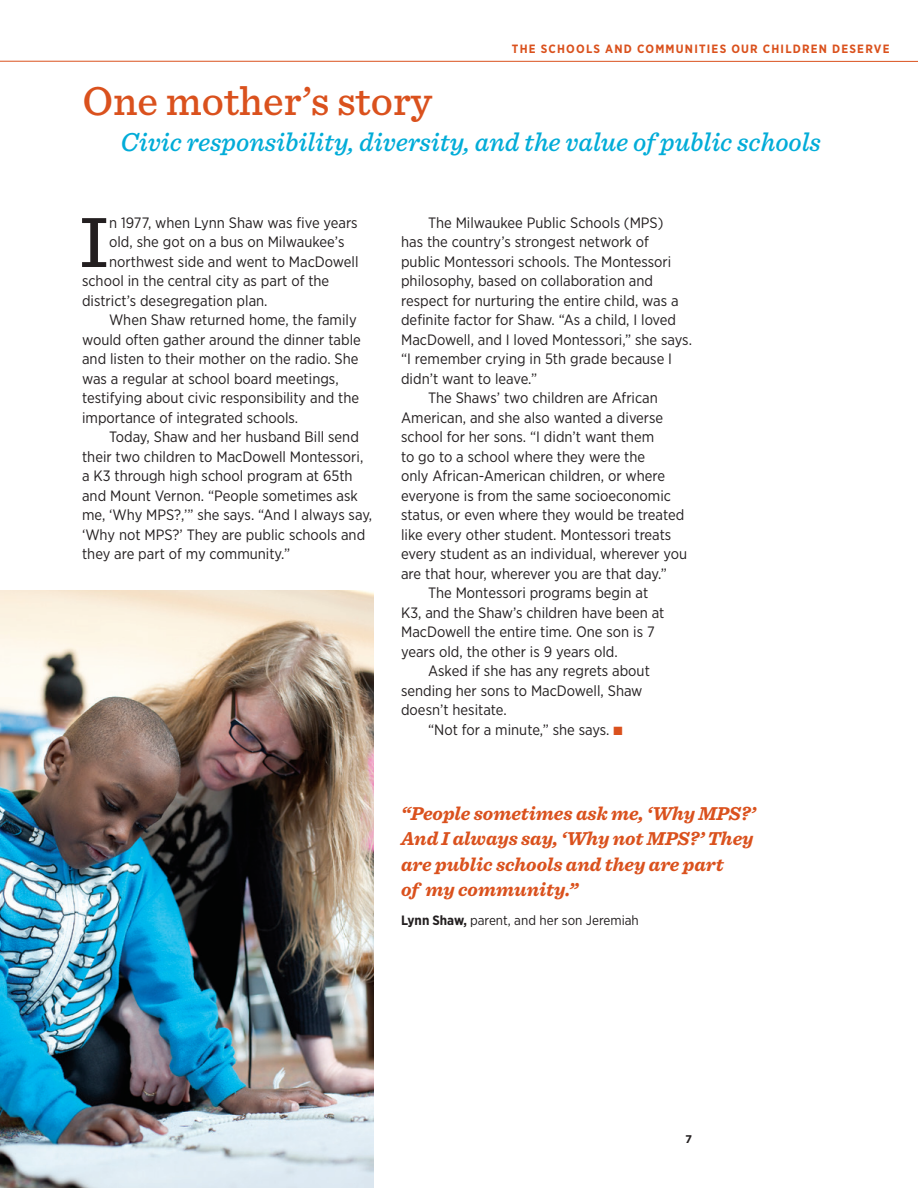
<style>
.page{position:relative;width:918px;height:1188px;background:#fff}
.page>*{position:absolute;margin:0;border:0;box-sizing:border-box;transform-origin:0 0}
.t1{font:500 74.25px "Sentinel";color:#231f20}
.t2{font:500 42px "Sentinel";color:#da511d}
.t3{font:italic 500 27px "Sentinel";color:#02acd8}
.t4{font:italic 700 19.5px/25.5px "Sentinel";color:#da511d}
.t5{font:15px "Gotham Narrow";color:#231f20}
.t6{font:13.5px "Gotham Narrow";color:#231f20}
.t7{font:700 12px "Gotham Narrow";letter-spacing:.1em;color:#da511d}
.t8{font:700 12px "Myriad Pro";color:#231f20}
.s1{font-weight:700}
</style>
<div class="page">
<hr style="left:0;top:61px;width:918px;height:1px;background:#da511d">
<img style="left:0;top:591px;width:373px;height:597px">
<p class="t7" style="left:512px;top:41px;width:379px">THE SCHOOLS AND COMMUNITIES OUR CHILDREN DESERVE</p>
<h2 class="t2" style="left:83px;top:69px;width:351px">One mother’s story</h2>
<h3 class="t3" style="left:121px;top:121px;width:702px">Civic responsibility, diversity, and the value of public schools</h3>
<h1 class="t1" style="left:79px;top:186px;width:32px">I</h1>
<p class="t5" style="left:109px;top:213px;width:250px">n 1977, when Lynn Shaw was five years</p>
<p class="t5" style="left:109px;top:233px;width:237px">old, she got on a bus on Milwaukee’s</p>
<p class="t5" style="left:109px;top:252px;width:251px">northwest side and went to MacDowell</p>
<p class="t5" style="left:82px;top:272px;width:249px">school in the central city as part of the</p>
<p class="t5" style="left:82px;top:291px;width:187px">district’s desegregation plan.</p>
<p class="t5" style="left:109px;top:311px;width:249px">When Shaw returned home, the family</p>
<p class="t5" style="left:82px;top:330px;width:280px">would often gather around the dinner table</p>
<p class="t5" style="left:82px;top:350px;width:278px">and listen to their mother on the radio. She</p>
<p class="t5" style="left:82px;top:369px;width:258px">was a regular at school board meetings,</p>
<p class="t5" style="left:82px;top:389px;width:279px">testifying about civic responsibility and the</p>
<p class="t5" style="left:82px;top:408px;width:218px">importance of integrated schools.</p>
<p class="t5" style="left:109px;top:428px;width:251px">Today, Shaw and her husband Bill send</p>
<p class="t5" style="left:82px;top:447px;width:283px">their two children to MacDowell Montessori,</p>
<p class="t5" style="left:82px;top:467px;width:272px">a K3 through high school program at 65th</p>
<p class="t5" style="left:82px;top:486px;width:277px">and Mount Vernon. “People sometimes ask</p>
<p class="t5" style="left:82px;top:506px;width:292px">me, ‘Why MPS?,’” she says. “And I always say,</p>
<p class="t5" style="left:82px;top:525px;width:285px">‘Why not MPS?’ They are public schools and</p>
<p class="t5" style="left:82px;top:545px;width:210px">they are part of my community.”</p>
<p class="t5" style="left:428px;top:213px;width:237px">The Milwaukee Public Schools (MPS)</p>
<p class="t5" style="left:401px;top:233px;width:249px">has the country’s strongest network of</p>
<p class="t5" style="left:401px;top:252px;width:272px">public Montessori schools. The Montessori</p>
<p class="t5" style="left:401px;top:272px;width:254px">philosophy, based on collaboration and</p>
<p class="t5" style="left:401px;top:291px;width:279px">respect for nurturing the entire child, was a</p>
<p class="t5" style="left:401px;top:311px;width:277px">definite factor for Shaw. “As a child, I loved</p>
<p class="t5" style="left:401px;top:330px;width:292px">MacDowell, and I loved Montessori,” she says.</p>
<p class="t5" style="left:401px;top:350px;width:273px">“I remember crying in 5th grade because I</p>
<p class="t5" style="left:401px;top:369px;width:138px">didn’t want to leave.”</p>
<p class="t5" style="left:428px;top:389px;width:231px">The Shaws’ two children are African</p>
<p class="t5" style="left:401px;top:408px;width:264px">American, and she also wanted a diverse</p>
<p class="t5" style="left:401px;top:428px;width:255px">school for her sons. “I didn’t want them</p>
<p class="t5" style="left:401px;top:447px;width:246px">to go to a school where they were the</p>
<p class="t5" style="left:401px;top:467px;width:266px">only African-American children, or where</p>
<p class="t5" style="left:401px;top:486px;width:271px">everyone is from the same socioeconomic</p>
<p class="t5" style="left:401px;top:506px;width:285px">status, or even where they would be treated</p>
<p class="t5" style="left:401px;top:525px;width:272px">like every other student. Montessori treats</p>
<p class="t5" style="left:401px;top:545px;width:288px">every student as an individual, wherever you</p>
<p class="t5" style="left:401px;top:564px;width:267px">are that hour, wherever you are that day.”</p>
<p class="t5" style="left:428px;top:584px;width:222px">The Montessori programs begin at</p>
<p class="t5" style="left:401px;top:603px;width:265px">K3, and the Shaw’s children have been at</p>
<p class="t5" style="left:401px;top:623px;width:255px">MacDowell the entire time. One son is 7</p>
<p class="t5" style="left:401px;top:642px;width:218px">years old, the other is 9 years old.</p>
<p class="t5" style="left:428px;top:662px;width:223px">Asked if she has any regrets about</p>
<p class="t5" style="left:401px;top:681px;width:243px">sending her sons to MacDowell, Shaw</p>
<p class="t5" style="left:401px;top:701px;width:107px">doesn’t hesitate.</p>
<p class="t5" style="left:428px;top:720px;width:183px">“Not for a minute,” she says.</p>
<h3 class="t4" style="left:401px;top:800px;width:356px">“People sometimes ask me, ‘Why MPS?’<br>And I always say, ‘Why not MPS?’ They are public schools and they are part<br>of my community.”</h3>
<p class="t6" style="left:401px;top:912px;width:239px"><span class="s1">Lynn Shaw,</span> parent, and her son Jeremiah</p>
<p class="t8" style="left:685px;top:1131px;width:8px">7</p>
</div>
